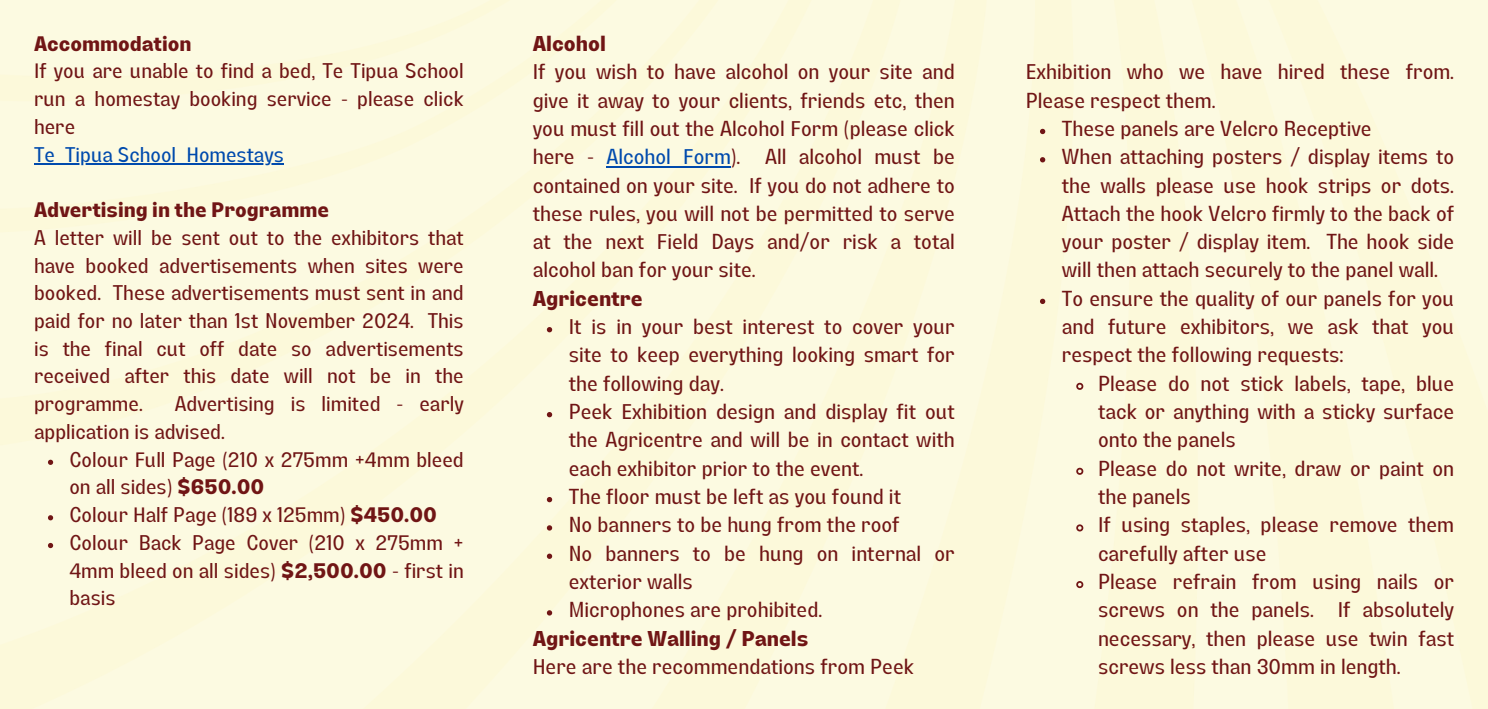
<style>
.page{position:relative;width:1488px;height:709px;background:#fff}
.page>*{position:absolute;margin:0;border:0;box-sizing:border-box;transform-origin:0 0}
.t1{font:21.25px/28.2px "Lazord";color:#701515;text-align:justify}
.t2{font:700 21.25px "Lazord";color:#701515}
.t3{font:20.75px/27.8px "Lazord";color:#701515;text-align:justify}
.t4{font:700 20.75px "Lazord";color:#701515}
.t5{font:20.75px "Lazord";color:#004aad}
.s1{font-weight:700}
.s2{color:#004aad}
</style>
<div class="page">
<div style="left:0;top:0;width:1487px;height:708px;background:#fcfae1"></div>
<svg style="left:48px;top:460px;width:5px;height:5px"></svg>
<svg style="left:48px;top:515px;width:5px;height:5px"></svg>
<svg style="left:48px;top:543px;width:5px;height:5px"></svg>
<hr style="left:34px;top:163px;width:21px;height:2px;background:#004aad">
<svg style="left:55px;top:163px;width:10px;height:2px"></svg>
<hr style="left:65px;top:163px;width:111px;height:2px;background:#004aad">
<svg style="left:176px;top:163px;width:10px;height:2px"></svg>
<hr style="left:186px;top:163px;width:98px;height:2px;background:#004aad">
<svg style="left:547px;top:327px;width:5px;height:5px"></svg>
<svg style="left:547px;top:412px;width:5px;height:5px"></svg>
<svg style="left:547px;top:497px;width:5px;height:5px"></svg>
<svg style="left:547px;top:525px;width:5px;height:5px"></svg>
<svg style="left:547px;top:553px;width:5px;height:6px"></svg>
<svg style="left:547px;top:610px;width:5px;height:5px"></svg>
<hr style="left:606px;top:166px;width:125px;height:2px;background:#004aad">
<svg style="left:1040px;top:129px;width:5px;height:5px"></svg>
<svg style="left:1040px;top:157px;width:5px;height:5px"></svg>
<svg style="left:1040px;top:299px;width:5px;height:5px"></svg>
<svg style="left:1074px;top:381px;width:10px;height:10px"></svg>
<svg style="left:1074px;top:466px;width:10px;height:10px"></svg>
<svg style="left:1074px;top:523px;width:10px;height:10px"></svg>
<svg style="left:1074px;top:579px;width:10px;height:10px"></svg>
<p class="t4" style="left:34px;top:36px;width:159px">Accommodation</p>
<p class="t3" style="left:34px;top:60px;width:431px">If you are unable to find a bed, Te Tipua School run a homestay booking service - please click here</p>
<p class="t5" style="left:34px;top:147px;width:251px">Te Tipua School Homestays</p>
<p class="t4" style="left:34px;top:202px;width:296px">Advertising in the Programme</p>
<p class="t3" style="left:34px;top:226px;width:431px">A letter will be sent out to the exhibitors that have booked advertisements when sites were booked. These advertisements must sent in and paid for no later than 1st November 2024. This is the final cut off date so advertisements received after this date will not be in the programme.</p>
<p class="t3" style="left:34px;top:393px;width:431px;text-indent:141px">Advertising is limited - early application is advised.</p>
<p class="t3" style="left:69px;top:448px;width:396px">Colour Full Page (210 x 275mm +4mm bleed on all sides) <span class="s1">$650.00</span></p>
<p class="t3" style="left:69px;top:503px;width:369px">Colour Half Page (189 x 125mm) <span class="s1">$450.00</span></p>
<p class="t3" style="left:69px;top:531px;width:396px">Colour Back Page Cover (210 x 275mm + 4mm bleed on all sides) <span class="s1">$2,500.00</span> - first in basis</p>
<p class="t2" style="left:533px;top:36px;width:75px">Alcohol</p>
<p class="t1" style="left:533px;top:60px;width:423px">If you wish to have alcohol on your site and give it away to your clients, friends etc, then you must fill out the Alcohol Form (please click here - <span class="s2">Alcohol Form</span>). All alcohol must be contained on your site. If you do not adhere to these rules, you will not be permitted to serve at the next Field Days and/or risk a total alcohol ban for your site.</p>
<p class="t2" style="left:533px;top:290px;width:112px">Agricentre</p>
<p class="t1" style="left:569px;top:315px;width:387px">It is in your best interest to cover your site to keep everything looking smart for the following day.</p>
<p class="t1" style="left:569px;top:400px;width:387px">Peek Exhibition design and display fit out the Agricentre and will be in contact with each exhibitor prior to the event.</p>
<p class="t1" style="left:569px;top:485px;width:334px">The floor must be left as you found it</p>
<p class="t1" style="left:569px;top:513px;width:332px">No banners to be hung from the roof</p>
<p class="t1" style="left:569px;top:542px;width:387px">No banners to be hung on internal or exterior walls</p>
<p class="t1" style="left:569px;top:598px;width:255px">Microphones are prohibited.</p>
<p class="t2" style="left:533px;top:630px;width:277px">Agricentre Walling / Panels</p>
<p class="t1" style="left:533px;top:655px;width:383px">Here are the recommendations from Peek</p>
<p class="t1" style="left:1025px;top:60px;width:430px">Exhibition who we have hired these from.<br>Please respect them.</p>
<p class="t1" style="left:1061px;top:117px;width:311px">These panels are Velcro Receptive</p>
<p class="t1" style="left:1061px;top:145px;width:394px">When attaching posters / display items to the walls please use hook strips or dots.<br>Attach the hook Velcro firmly to the back of your poster / display item. The hook side will then attach securely to the panel wall.</p>
<p class="t1" style="left:1061px;top:287px;width:394px">To ensure the quality of our panels for you and future exhibitors, we ask that you respect the following requests:</p>
<p class="t1" style="left:1098px;top:372px;width:358px">Please do not stick labels, tape, blue tack or anything with a sticky surface onto the panels</p>
<p class="t1" style="left:1098px;top:457px;width:358px">Please do not write, draw or paint on the panels</p>
<p class="t1" style="left:1098px;top:513px;width:358px">If using staples, please remove them carefully after use</p>
<p class="t1" style="left:1098px;top:570px;width:358px">Please refrain from using nails or screws on the panels. If absolutely necessary, then please use twin fast screws less than 30mm in length.</p>
</div>
